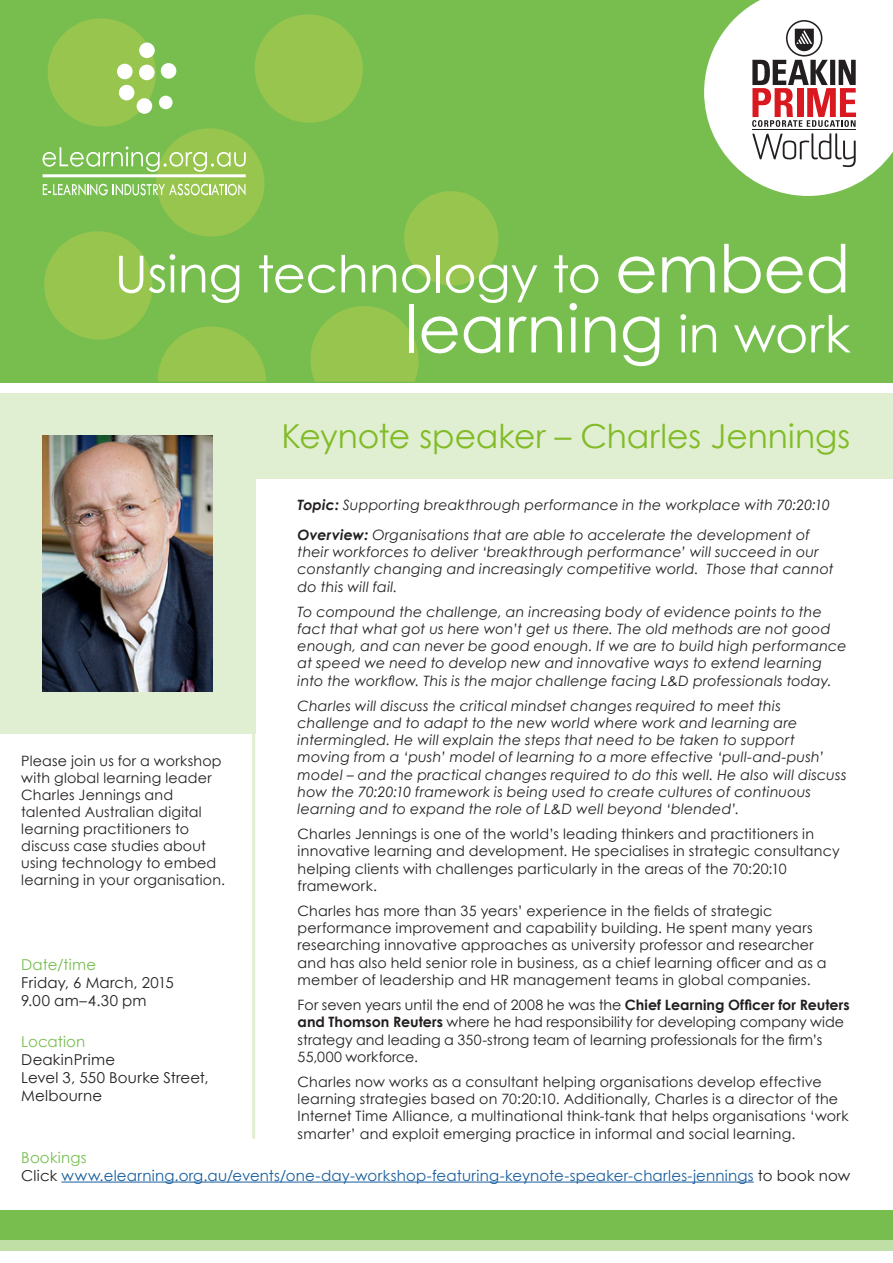
<style>
.page{position:relative;width:893px;height:1263px;background:#fff}
.page>*{position:absolute;margin:0;border:0;box-sizing:border-box;transform-origin:0 0}
.Heading_1{font:66px "Century Gothic";color:#fff}
.Heading_1-2{font:51px "Century Gothic";letter-spacing:-.005em;color:#fff}
.Heading_2{font:33px "Century Gothic";color:#82bb27}
.Booking{font:15px "Century Gothic";letter-spacing:.01em;color:#175d9e}
.Booking-2{font:15px "Century Gothic";letter-spacing:.015em;color:#231f20}
.Booking-3{font:15px "Century Gothic";letter-spacing:.015em;color:#77be4e}
.t1{font:14.25px/17.1px "Century Gothic";letter-spacing:.015em;color:#231f20}
.t2{font:italic 14.25px/17.1px "Century Gothic";letter-spacing:.01em;color:#231f20}
.s1{font-size:66px}
.s2{font-size:51px}
.s3{font-weight:700}
.s4{color:#231f20}
</style>
<div class="page">
<div style="left:0;top:0;width:893px;height:383px;background:#77be4e"></div>
<div style="left:0;top:393px;width:893px;height:85px;background:#e0efd2"></div>
<div style="left:0;top:1210px;width:893px;height:32px;background:#77be4e"></div>
<div style="left:0;top:1241px;width:893px;height:10px;background:#bfdfa6"></div>
<svg style="left:704px;top:0;width:189px;height:196px;background:#d2d3c3"></svg>
<div style="left:0;top:393px;width:255px;height:340px;background:#e0efd2"></div>
<img style="left:43px;top:436px;width:170px;height:255px">
<hr style="left:252px;top:733px;width:3px;height:405px;background:#e0efd2">
<svg style="left:42px;top:14px;width:457px;height:368px"></svg>
<hr style="left:43px;top:174px;width:203px;height:3px;background:#fff">
<hr style="left:61px;top:1181px;width:693px;height:1px;background:#175d9e">
<p class="Heading_1-2" style="left:115px;top:238px;width:737px">Using technology to <span class="s1">embed</span></p>
<p class="Heading_1" style="left:405px;top:282px;width:447px">learning <span class="s2">in work</span></p>
<p class="t1" style="left:21px;top:751px;width:205px">Please join us for a workshop with global learning leader<br>Charles Jennings and talented Australian digital learning practitioners to discuss case studies about using technology to embed learning in your organisation.</p>
<p class="Booking-3" style="left:21px;top:954px;width:76px">Date/time</p>
<p class="Booking-2" style="left:21px;top:972px;width:154px">Friday, 6 March, 2015</p>
<p class="Booking-2" style="left:21px;top:990px;width:127px">9.00 am–4.30 pm</p>
<p class="Booking-3" style="left:21px;top:1031px;width:66px">Location</p>
<p class="Booking-2" style="left:21px;top:1049px;width:95px">DeakinPrime</p>
<p class="Booking-2" style="left:21px;top:1067px;width:189px">Level 3, 550 Bourke Street,</p>
<p class="Booking-2" style="left:21px;top:1085px;width:83px">Melbourne</p>
<p class="Heading_2" style="left:282px;top:413px;width:570px">Keynote speaker – Charles Jennings</p>
<p class="t2" style="left:298px;top:496px;width:534px"><span class="s3">Topic:</span> Supporting breakthrough performance in the workplace with 70:20:10</p>
<p class="t2" style="left:298px;top:526px;width:537px"><span class="s3">Overview:</span> Organisations that are able to accelerate the development of their workforces to deliver ‘breakthrough performance’ will succeed in our constantly changing and increasingly competitive world. Those that cannot do this will fail.</p>
<p class="t2" style="left:298px;top:603px;width:550px">To compound the challenge, an increasing body of evidence points to the fact that what got us here won’t get us there. The old methods are not good enough, and can never be good enough. If we are to build high performance at speed we need to develop new and innovative ways to extend learning into the workflow. This is the major challenge facing L&amp;D professionals today.</p>
<p class="t2" style="left:298px;top:697px;width:550px">Charles will discuss the critical mindset changes required to meet this challenge and to adapt to the new world where work and learning are intermingled. He will explain the steps that need to be taken to support moving from a ‘push’ model of learning to a more effective ‘pull-and-push’ model – and the practical changes required to do this well. He also will discuss how the 70:20:10 framework is being used to create cultures of continuous learning and to expand the role of L&amp;D well beyond ‘blended’.</p>
<p class="t1" style="left:298px;top:825px;width:543px">Charles Jennings is one of the world’s leading thinkers and practitioners in innovative learning and development. He specialises in strategic consultancy helping clients with challenges particularly in the areas of the 70:20:10 framework.</p>
<p class="t1" style="left:298px;top:902px;width:530px">Charles has more than 35 years’ experience in the fields of strategic performance improvement and capability building. He spent many years researching innovative approaches as university professor and researcher and has also held senior role in business, as a chief learning officer and as a member of leadership and HR management teams in global companies.</p>
<p class="t1" style="left:298px;top:996px;width:553px">For seven years until the end of 2008 he was the <span class="s3">Chief Learning Officer for Reuters and Thomson Reuters</span> where he had responsibility for developing company wide strategy and leading a 350-strong team of learning professionals for the firm’s 55,000 workforce.</p>
<p class="t1" style="left:298px;top:1073px;width:552px">Charles now works as a consultant helping organisations develop effective learning strategies based on 70:20:10. Additionally, Charles is a director of the Internet Time Alliance, a multinational think-tank that helps organisations ‘work smarter’ and exploit emerging practice in informal and social learning.</p>
<p class="Booking-3" style="left:21px;top:1147px;width:67px">Bookings</p>
<p class="Booking" style="left:21px;top:1165px;width:831px"><span class="s4">Click</span> www.elearning.org.au/events/one-day-workshop-featuring-keynote-speaker-charles-jennings <span class="s4">to book now</span></p>
</div>
